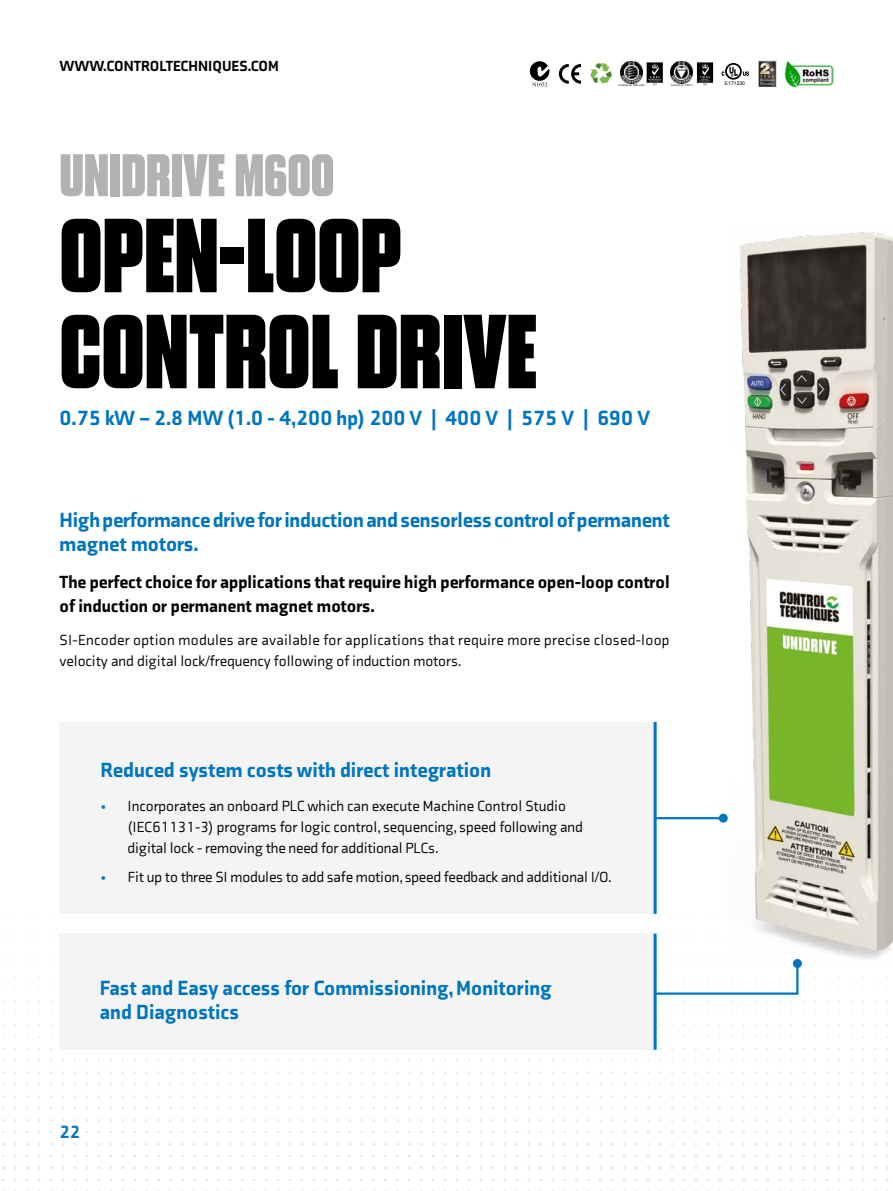
<style>
.page{position:relative;width:893px;height:1191px;background:#fff}
.page>*{position:absolute;margin:0;border:0;box-sizing:border-box;transform-origin:0 0}
.t1{font:105px/96px "Blunt Con";color:#000}
.t2{font:60px "Blunt Con";color:#b3b2b2}
.t3{font:900 21px/24px "Axia";color:#0075bf}
.t4{font:900 18px/24px "Axia";color:#000}
.t5{font:900 18px "Axia";color:#0075bf}
.t6{font:15px/21px "Axia";color:#000}
.t7{font:15px/21px "Axia";letter-spacing:.02em;color:#000}
.t8{font:900 15px "Axia";color:#000}
.t9{font:4.95px "Arial";color:#000}
.s1{color:#0075bf}
</style>
<div class="page">
<div style="left:60px;top:933px;width:595px;height:116px;background:#f4f4f4"></div>
<div style="left:60px;top:722px;width:595px;height:192px;background:#f4f4f4"></div>
<hr style="left:655px;top:817px;width:68px;height:2px;background:#0075bf">
<div style="left:719px;top:813px;width:9px;height:9px;background:#0075bf;border-radius:50%"></div>
<hr style="left:654px;top:722px;width:3px;height:192px;background:#0075bf">
<svg style="left:653px;top:961px;width:146px;height:41px"></svg>
<hr style="left:654px;top:933px;width:3px;height:116px;background:#0075bf">
<svg style="left:559px;top:64px;width:22px;height:20px"></svg>
<svg style="left:590px;top:63px;width:22px;height:21px"></svg>
<img style="left:785px;top:60px;width:48px;height:28px">
<div style="left:725px;top:63px;width:17px;height:17px;border:2px solid #000;border-radius:50%"></div>
<svg style="left:721px;top:67px;width:28px;height:10px"></svg>
<svg style="left:530px;top:61px;width:19px;height:20px"></svg>
<svg style="left:532px;top:65px;width:18px;height:21px"></svg>
<svg style="left:758px;top:61px;width:18px;height:26px"></svg>
<img style="left:671px;top:62px;width:21px;height:21px">
<svg style="left:671px;top:84px;width:21px;height:2px"></svg>
<svg style="left:697px;top:62px;width:16px;height:23px"></svg>
<svg style="left:618px;top:62px;width:45px;height:24px"></svg>
<svg style="left:652px;top:64px;width:6px;height:5px"></svg>
<svg style="left:651px;top:77px;width:10px;height:8px"></svg>
<img style="left:727px;top:232px;width:166px;height:736px">
<p class="t8" style="left:60px;top:56px;width:221px">WWW.CONTROLTECHNIQUES.COM</p>
<h2 class="t2" style="left:60px;top:148px;width:276px">UNIDRIVE M600</h2>
<h1 class="t1" style="left:60px;top:208px;width:479px">OPEN-LOOP<br>CONTROL DRIVE</h1>
<h3 class="t3" style="left:60px;top:406px;width:592px">0.75 kW – 2.8 MW (1.0 - 4,200 hp) 200 V | 400 V | 575 V | 690 V</h3>
<h3 class="t3" style="left:60px;top:507px;width:612px">High performance drive for induction and sensorless control of permanent magnet motors.</h3>
<p class="t4" style="left:60px;top:569px;width:612px">The perfect choice for applications that require high performance open-loop control of induction or permanent magnet motors.</p>
<p class="t7" style="left:60px;top:629px;width:612px">SI-Encoder option modules are available for applications that require more precise closed-loop velocity and digital lock/frequency following of induction motors.</p>
<h3 class="t3" style="left:101px;top:757px;width:392px">Reduced system costs with direct integration</h3>
<p class="t6" style="left:128px;top:795px;width:457px;text-indent:-27px"><span class="s1">•</span> Incorporates an onboard PLC which can execute Machine Control Studio (IEC61131-3) programs for logic control, sequencing, speed following and digital lock - removing the need for additional PLCs.</p>
<p class="t6" style="left:101px;top:866px;width:513px"><span class="s1">•</span> Fit up to three SI modules to add safe motion, speed feedback and additional I/O.</p>
<h3 class="t3" style="left:100px;top:975px;width:453px">Fast and Easy access for Commissioning, Monitoring and Diagnostics</h3>
<p class="t5" style="left:60px;top:1121px;width:22px">22</p>
<p class="t9" style="left:725px;top:80px;width:22px">E171230</p>
</div>
